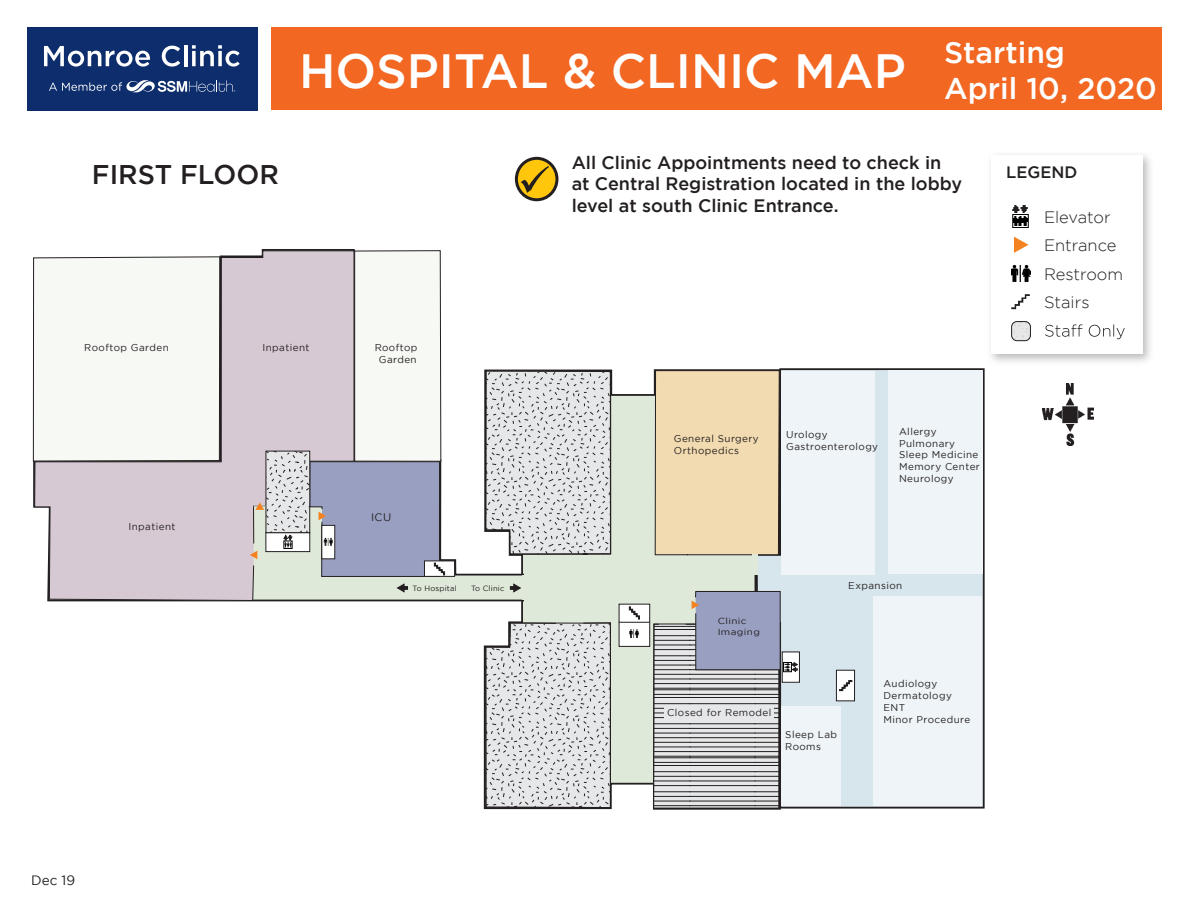
<style>
.page{position:relative;width:1188px;height:918px;background:#fff}
.page>*{position:absolute;margin:0;border:0;box-sizing:border-box;transform-origin:0 0}
.t1{font:500 48px "Gotham";color:#fff}
.t2{font:500 30px/36px "Gotham";color:#fff}
.t3{font:500 27px "Gotham";color:#231f20}
.t4{font:500 18px/21.6px "Gotham";color:#231f20}
.t5{font:300 16.5px/28.5px "Gotham";color:#231f20}
.t6{font:500 16.5px "Gotham";color:#231f20}
.t7{font:13.5px "Gotham";color:#231f20}
.t8{font:10.8px "Gotham";color:#231f20}
.t9{font:9.9px/11.9px "Gotham";letter-spacing:.045em;color:#231f20}
.t10{font:8.7px/10.5px "Gotham";letter-spacing:.045em;color:#231f20;scale:1.13 1}
.t11{font:7.65px "Gotham";letter-spacing:.025em;color:#231f20}
</style>
<div class="page">
<svg style="left:483px;top:369px;width:298px;height:441px;background:#dde5d8"></svg>
<svg style="left:755px;top:368px;width:230px;height:441px;background:#cad6dc"></svg>
<div style="left:781px;top:371px;width:93px;height:203px;background:#eef4f7"></div>
<div style="left:889px;top:370px;width:94px;height:204px;background:#eef4f7"></div>
<div style="left:873px;top:597px;width:109px;height:209px;background:#eef4f7"></div>
<div style="left:781px;top:707px;width:59px;height:99px;background:#eef4f7"></div>
<div style="left:655px;top:370px;width:125px;height:185px;background:#f2dbb0"></div>
<div style="left:619px;top:622px;width:31px;height:25px;background:#fff;border:1px solid #231f20"></div>
<div style="left:619px;top:604px;width:31px;height:18px;background:#fff"></div>
<svg style="left:628px;top:606px;width:12px;height:14px"></svg>
<svg style="left:629px;top:629px;width:10px;height:9px"></svg>
<svg style="left:32px;top:249px;width:494px;height:353px"></svg>
<div style="left:424px;top:561px;width:31px;height:16px;background:#fff;border:1px solid #231f20"></div>
<svg style="left:34px;top:250px;width:320px;height:351px;background:#d3c8d0"></svg>
<div style="left:266px;top:451px;width:44px;height:82px;border:1px solid #231f20"></div>
<svg style="left:266px;top:452px;width:43px;height:80px;background:#d6d7d8"></svg>
<svg style="left:250px;top:551px;width:7px;height:8px"></svg>
<div style="left:33px;top:256px;width:187px;height:205px;background:#f7f9f5"></div>
<svg style="left:254px;top:502px;width:12px;height:8px"></svg>
<svg style="left:309px;top:250px;width:136px;height:327px"></svg>
<svg style="left:509px;top:583px;width:13px;height:10px"></svg>
<svg style="left:396px;top:583px;width:12px;height:10px"></svg>
<div style="left:524px;top:555px;width:22px;height:59px;background:#dfe9d9"></div>
<div style="left:523px;top:576px;width:26px;height:24px;background:#dfe9d9"></div>
<div style="left:782px;top:652px;width:18px;height:30px;border:1px solid #231f20"></div>
<svg style="left:653px;top:591px;width:146px;height:218px;background:#b3b5bd"></svg>
<div style="left:783px;top:662px;width:9px;height:10px;border:1px solid #010101"></div>
<div style="left:752px;top:554px;width:6px;height:20px;background:#dfe9d9"></div>
<div style="left:836px;top:670px;width:19px;height:31px;background:#fff"></div>
<div style="left:836px;top:670px;width:19px;height:31px;border:1px solid #231f20"></div>
<svg style="left:839px;top:680px;width:14px;height:11px"></svg>
<div style="left:664px;top:706px;width:110px;height:14px;background:#e6e7e8"></div>
<svg style="left:485px;top:370px;width:126px;height:185px;background:#d1d1d2"></svg>
<svg style="left:485px;top:622px;width:126px;height:186px;background:#d4d5d6"></svg>
<svg style="left:990px;top:154px;width:161px;height:208px"></svg>
<div style="left:991px;top:156px;width:152px;height:198px;background:#fff"></div>
<svg style="left:1045px;top:324px;width:80px;height:15px"></svg>
<svg style="left:1014px;top:237px;width:15px;height:16px"></svg>
<img style="left:1012px;top:205px;width:17px;height:23px">
<img style="left:1011px;top:294px;width:19px;height:16px">
<img style="left:1012px;top:265px;width:18px;height:16px">
<img style="left:1042px;top:384px;width:52px;height:61px">
<div style="left:28px;top:27px;width:230px;height:83px;background:#0d2d6c"></div>
<div style="left:271px;top:27px;width:891px;height:83px;background:#f26722"></div>
<svg style="left:44px;top:46px;width:106px;height:21px"></svg>
<svg style="left:162px;top:46px;width:18px;height:21px"></svg>
<hr style="left:184px;top:45px;width:3px;height:21px;background:#fff">
<svg style="left:192px;top:45px;width:48px;height:22px"></svg>
<svg style="left:49px;top:80px;width:186px;height:12px"></svg>
<svg style="left:516px;top:158px;width:41px;height:42px"></svg>
<div style="left:515px;top:157px;width:43px;height:44px;border:3px solid #231f20;border-radius:50%"></div>
<svg style="left:521px;top:166px;width:28px;height:27px"></svg>
<img style="left:1012px;top:322px;width:18px;height:19px">
<div style="left:1011px;top:321px;width:20px;height:20px;border:1px solid #231f20;border-radius:5px"></div>
<h3 class="t3" style="left:92px;top:159px;width:189px">FIRST FLOOR</h3>
<h1 class="t1" style="left:299px;top:43px;width:608px">HOSPITAL &amp; CLINIC MAP</h1>
<h2 class="t2" style="left:944px;top:33px;width:214px">Starting<br>April 10, 2020</h2>
<h3 class="t4" style="left:572px;top:151px;width:392px">All Clinic Appointments need to check in at Central Registration located in the lobby level at south Clinic Entrance.</h3>
<h3 class="t6" style="left:1006px;top:163px;width:73px">LEGEND</h3>
<h3 class="t5" style="left:1044px;top:202px;width:81px">Elevator<br>Entrance<br>Restroom<br>Stairs</h3>
<p class="t9" style="left:84px;top:341px;width:86px">Rooftop Garden</p>
<p class="t9" style="left:375px;top:341px;width:44px;text-align:center">Rooftop<br>Garden</p>
<p class="t9" style="left:262px;top:341px;width:49px">Inpatient</p>
<p class="t9" style="left:128px;top:521px;width:49px">Inpatient</p>
<p class="t8" style="left:371px;top:512px;width:22px">ICU</p>
<p class="t9" style="left:674px;top:432px;width:86px">General Surgery<br>Orthopedics</p>
<p class="t9" style="left:786px;top:429px;width:94px">Urology<br>Gastroenterology</p>
<p class="t9" style="left:899px;top:425px;width:82px">Allergy<br>Pulmonary<br>Sleep Medicine<br>Memory Center<br>Neurology</p>
<p class="t11" style="left:413px;top:584px;width:46px">To Hospital</p>
<p class="t11" style="left:471px;top:584px;width:35px">To Clinic</p>
<p class="t9" style="left:848px;top:579px;width:55px">Expansion</p>
<p class="t10" style="left:718px;top:616px;width:39px">Clinic<br>Imaging</p>
<p class="t9" style="left:667px;top:706px;width:106px">Closed for Remodel</p>
<p class="t9" style="left:785px;top:728px;width:53px">Sleep Lab<br>Rooms</p>
<p class="t9" style="left:883px;top:678px;width:88px">Audiology<br>Dermatology<br>ENT<br>Minor Procedure</p>
<h3 class="t7" style="left:31px;top:873px;width:45px">Dec 19</h3>
</div>
